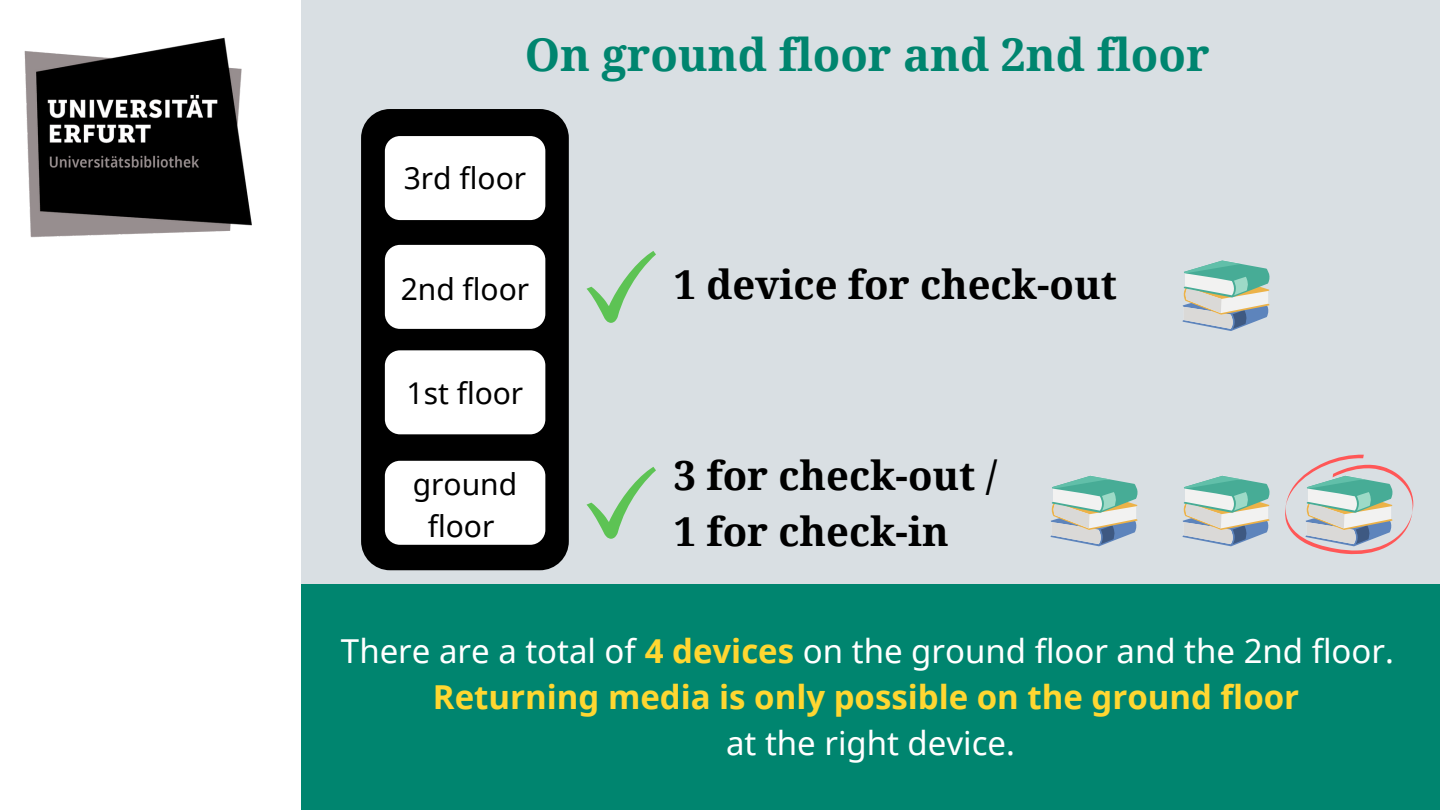
<style>
.page{position:relative;width:1440px;height:810px;background:#fff}
.page>*{position:absolute;margin:0;border:0;box-sizing:border-box;transform-origin:0 0}
.t1{font:700 45px "Noto Serif";color:#00856f}
.t2{font:700 40px/55.5px "Noto Serif";color:#000}
.t3{font:700 33px/45.8px "Noto Sans";color:#ffd731;text-align:center}
.t4{font:33px "Noto Sans";color:#fff}
.t5{font:30px/42px "Noto Sans";color:#000;text-align:center}
.s1{font-weight:400;color:#fff}
</style>
<div class="page">
<img style="left:301px;top:0;width:1139px;height:810px">
<img style="left:24px;top:37px;width:228px;height:201px">
<div style="left:361px;top:109px;width:208px;height:461px;background:#000;border-radius:29px"></div>
<div style="left:385px;top:245px;width:160px;height:84px;background:#fff;border-radius:15px"></div>
<div style="left:385px;top:461px;width:160px;height:84px;background:#fff;border-radius:15px"></div>
<div style="left:385px;top:350px;width:160px;height:84px;background:#fff;border-radius:15px"></div>
<div style="left:385px;top:136px;width:160px;height:84px;background:#fff;border-radius:15px"></div>
<svg style="left:587px;top:251px;width:69px;height:72px;background:#c0d9c7"></svg>
<svg style="left:587px;top:467px;width:69px;height:72px;background:#c0d9c7"></svg>
<svg style="left:1183px;top:261px;width:87px;height:70px"></svg>
<svg style="left:1051px;top:476px;width:87px;height:70px"></svg>
<svg style="left:1183px;top:476px;width:87px;height:70px"></svg>
<svg style="left:1284px;top:454px;width:129px;height:101px;background:#c8cac9"></svg>
<h1 class="t1" style="left:525px;top:23px;width:686px">On ground floor and 2nd floor</h1>
<p class="t5" style="left:404px;top:157px;width:124px">3rd floor</p>
<p class="t5" style="left:401px;top:267px;width:130px">2nd floor</p>
<p class="t5" style="left:407px;top:371px;width:118px">1st floor</p>
<p class="t5" style="left:413px;top:462px;width:106px">ground floor</p>
<p class="t2" style="left:674px;top:256px;width:445px">1 device for check-out</p>
<p class="t2" style="left:674px;top:447px;width:325px">3 for check-out /<br>1 for check-in</p>
<p class="t3" style="left:341px;top:627px;width:1054px"><span class="s1">There are a total of</span> 4 devices <span class="s1">on the ground floor and the 2nd floor.<br></span>Returning media is only possible on the ground floor</p>
<p class="t4" style="left:726px;top:719px;width:290px">at the right device.</p>
</div>
